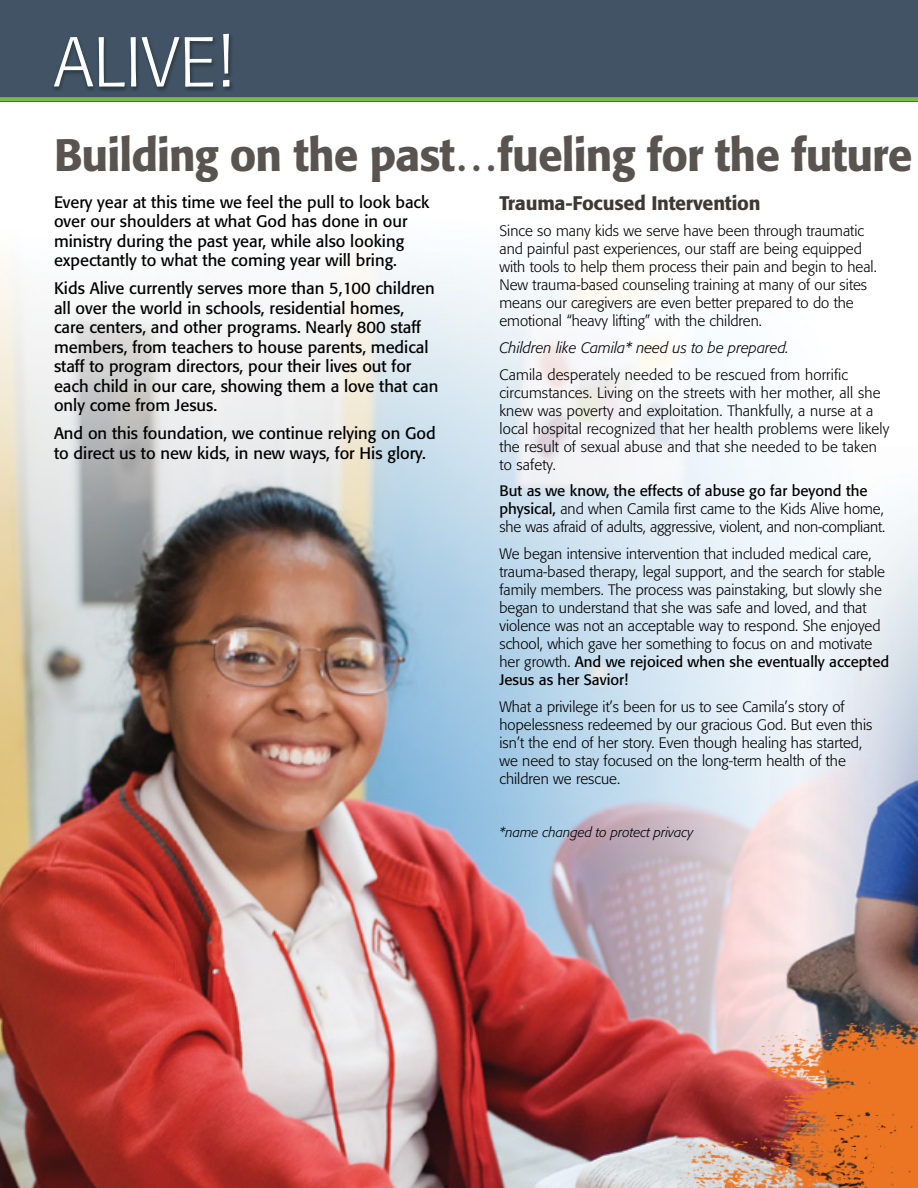
<style>
.page{position:relative;width:918px;height:1188px;background:#fff}
.page>*{position:absolute;margin:0;border:0;box-sizing:border-box;transform-origin:0 0}
.t1{font:500 45px "Formata";letter-spacing:-.02em;color:#524b47}
.Sub_1{font:500 19.5px "Formata";letter-spacing:-.01em;color:#3e3935}
.Body_text{font:16.5px/19.5px "Formata";color:#000}
.Body_text-2{font:300 15px/18px "Formata";color:#000}
.Body_text-3{font:italic 300 15px "Formata";color:#000}
.Body_text-4{font:italic 300 13.5px "Formata";color:#000}
.s1{font-weight:400}
</style>
<div class="page">
<img style="left:0;top:257px;width:775px;height:931px">
<img style="left:770px;top:446px;width:148px;height:566px">
<div style="left:0;top:0;width:918px;height:101px;background:#415364"></div>
<svg style="left:0;top:97px;width:918px;height:4px;background:#75b944"></svg>
<img style="left:666px;top:1012px;width:252px;height:112px">
<img style="left:634px;top:1124px;width:284px;height:64px">
<div style="left:52px;top:32px;width:182px;height:60px;background:#000;opacity:.35"></div>
<svg style="left:54px;top:34px;width:176px;height:53px"></svg>
<h1 class="t1" style="left:54px;top:127px;width:860px">Building on the past…fueling for the future</h1>
<p class="Body_text" style="left:54px;top:192px;width:377px">Every year at this time we feel the pull to look back over our shoulders at what God has done in our ministry during the past year, while also looking expectantly to what the coming year will bring.</p>
<p class="Body_text" style="left:54px;top:279px;width:386px">Kids Alive currently serves more than 5,100 children all over the world in schools, residential homes, care centers, and other programs. Nearly 800 staff members, from teachers to house parents, medical staff to program directors, pour their lives out for each child in our care, showing them a love that can only come from Jesus.</p>
<p class="Body_text" style="left:54px;top:424px;width:383px">And on this foundation, we continue relying on God to direct us to new kids, in new ways, for His glory.</p>
<p class="Sub_1" style="left:500px;top:191px;width:263px">Trauma-Focused Intervention</p>
<p class="Body_text-2" style="left:500px;top:222px;width:379px">Since so many kids we serve have been through traumatic and painful past experiences, our staff are being equipped with tools to help them process their pain and begin to heal.<br>New trauma-based counseling training at many of our sites means our caregivers are even better prepared to do the emotional “heavy lifting” with the children.</p>
<p class="Body_text-3" style="left:500px;top:339px;width:291px">Children like Camila* need us to be prepared.</p>
<p class="Body_text-2" style="left:500px;top:365px;width:391px">Camila desperately needed to be rescued from horrific circumstances. Living on the streets with her mother, all she knew was poverty and exploitation. Thankfully, a nurse at a local hospital recognized that her health problems were likely the result of sexual abuse and that she needed to be taken to safety.</p>
<p class="Body_text-2" style="left:500px;top:482px;width:387px"><span class="s1">But as we know, the effects of abuse go far beyond the physical,</span> and when Camila first came to the Kids Alive home, she was afraid of adults, aggressive, violent, and non-compliant.</p>
<p class="Body_text-2" style="left:500px;top:545px;width:391px">We began intensive intervention that included medical care, trauma-based therapy, legal support, and the search for stable family members. The process was painstaking, but slowly she began to understand that she was safe and loved, and that violence was not an acceptable way to respond. She enjoyed school, which gave her something to focus on and motivate her growth. <span class="s1">And we rejoiced when she eventually accepted Jesus as her Savior!</span></p>
<p class="Body_text-2" style="left:500px;top:697px;width:375px">What a privilege it’s been for us to see Camila’s story of hopelessness redeemed by our gracious God. But even this isn’t the end of her story. Even though healing has started, we need to stay focused on the long-term health of the children we rescue.</p>
<p class="Body_text-4" style="left:500px;top:824px;width:195px">*name changed to protect privacy</p>
</div>
